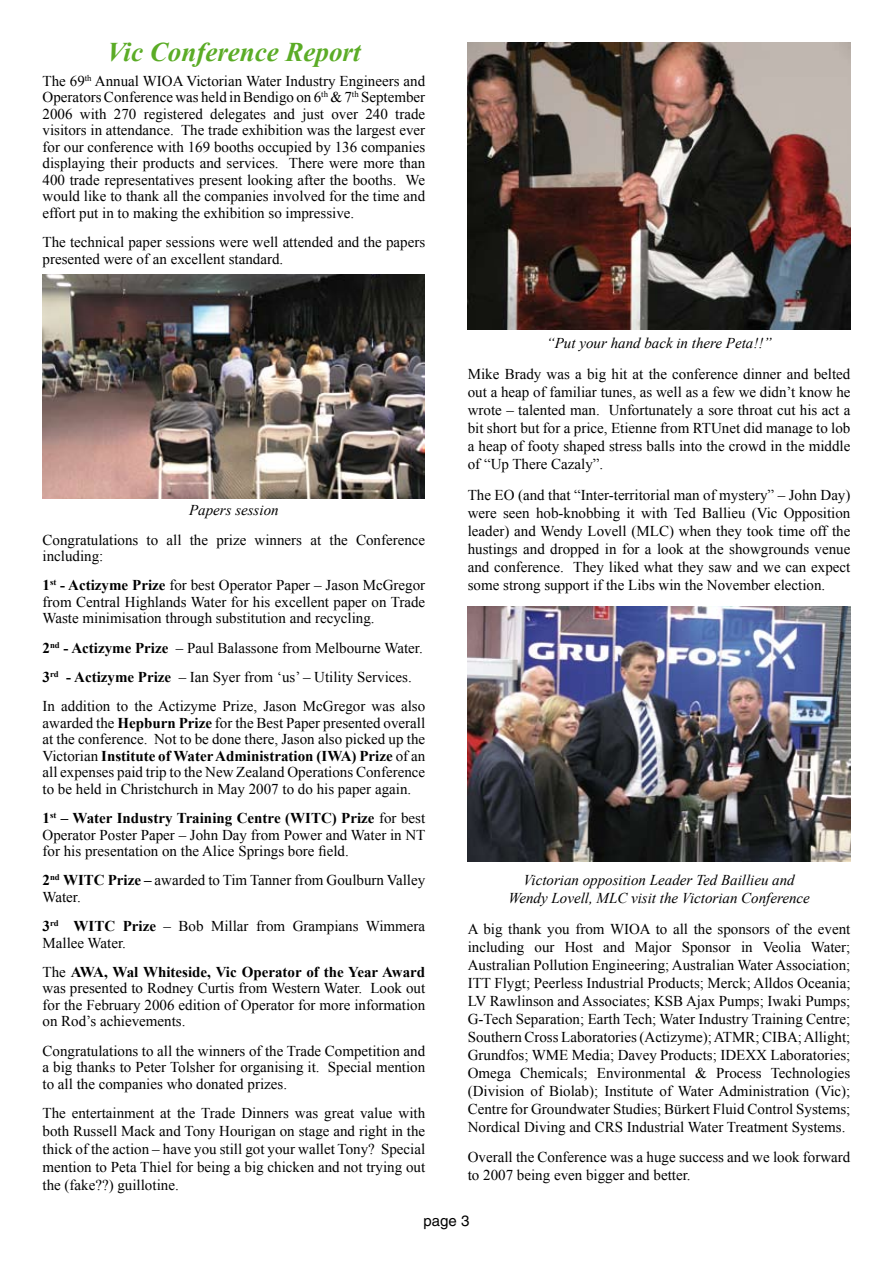
<style>
.page{position:relative;width:893px;height:1263px;background:#fff}
.page>*{position:absolute;margin:0;border:0;box-sizing:border-box;transform-origin:0 0}
.t1{font:italic 700 27px "Times New Roman";color:#5bac26}
.t2{font:15px/18px "Times New Roman";color:#000;text-align:justify}
.t3{font:italic 15px/18px "Times New Roman";color:#000;text-align:center}
.t4{font:15px "Helvetica";color:#000}
.s1{font-weight:700}
</style>
<div class="page">
<img style="left:43px;top:274px;width:382px;height:225px">
<img style="left:468px;top:43px;width:382px;height:287px">
<img style="left:468px;top:607px;width:382px;height:254px">
<h1 class="t1" style="left:107px;top:33px;width:255px">Vic Conference Report</h1>
<p class="t2" style="left:43px;top:72px;width:384px;line-height:16.5px">The 69<sup>th</sup> Annual WIOA Victorian Water Industry Engineers and Operators Conference was held in Bendigo on 6<sup>th</sup> &amp; 7<sup>th</sup> September 2006 with 270 registered delegates and just over 240 trade visitors in attendance. The trade exhibition was the largest ever for our conference with 169 booths occupied by 136 companies displaying their products and services. There were more than 400 trade representatives present looking after the booths. We would like to thank all the companies involved for the time and effort put in to making the exhibition so impressive.</p>
<p class="t2" style="left:43px;top:234px;width:384px;line-height:16.5px">The technical paper sessions were well attended and the papers presented were of an excellent standard.</p>
<p class="t3" style="left:189px;top:501px;width:91px">Papers session</p>
<p class="t2" style="left:43px;top:531px;width:384px;line-height:16.5px">Congratulations to all the prize winners at the Conference including:</p>
<p class="t2" style="left:43px;top:577px;width:384px;line-height:16.5px"><span class="s1">1</span><sup>st</sup> <span class="s1">- Actizyme Prize</span> for best Operator Paper – Jason McGregor from Central Highlands Water for his excellent paper on Trade Waste minimisation through substitution and recycling.</p>
<p class="t2" style="left:43px;top:633px;width:384px;line-height:29.2px;text-align:left"><span class="s1">2</span><sup>nd</sup> <span class="s1">- Actizyme Prize</span> – Paul Balassone from Melbourne Water.<br><span class="s1">3</span><sup>rd</sup> <span class="s1">- Actizyme Prize</span> – Ian Syer from ‘us’ – Utility Services.<br>In addition to the Actizyme Prize, Jason McGregor was also</p>
<p class="t2" style="left:43px;top:714px;width:384px;line-height:16.5px">awarded the <span class="s1">Hepburn Prize</span> for the Best Paper presented overall at the conference. Not to be done there, Jason also picked up the Victorian <span class="s1">Institute of Water Administration (IWA) Prize</span> of an all expenses paid trip to the New Zealand Operations Conference to be held in Christchurch in May 2007 to do his paper again.</p>
<p class="t2" style="left:43px;top:809px;width:384px;line-height:16.5px"><span class="s1">1</span><sup>st</sup> <span class="s1">– Water Industry Training Centre (WITC) Prize</span> for best Operator Poster Paper – John Day from Power and Water in NT for his presentation on the Alice Springs bore field.</p>
<p class="t2" style="left:43px;top:872px;width:384px;line-height:16.5px"><span class="s1">2</span><sup>nd</sup> <span class="s1">WITC Prize –</span> awarded to Tim Tanner from Goulburn Valley<br>Water.</p>
<p class="t2" style="left:43px;top:917px;width:384px;line-height:16.5px"><span class="s1">3</span><sup>rd</sup> <span class="s1">WITC Prize</span> – Bob Millar from Grampians Wimmera<br>Mallee Water.</p>
<p class="t2" style="left:43px;top:963px;width:384px;line-height:16.5px">The <span class="s1">AWA, Wal Whiteside, Vic Operator of the Year Award </span>was presented to Rodney Curtis from Western Water. Look out for the February 2006 edition of Operator for more information on Rod’s achievements.</p>
<p class="t2" style="left:43px;top:1042px;width:384px;line-height:16.5px">Congratulations to all the winners of the Trade Competition and a big thanks to Peter Tolsher for organising it. Special mention to all the companies who donated prizes.</p>
<p class="t2" style="left:43px;top:1103px;width:384px">The entertainment at the Trade Dinners was great value with both Russell Mack and Tony Hourigan on stage and right in the thick of the action – have you still got your wallet Tony? Special mention to Peta Thiel for being a big chicken and not trying out the (fake??) guillotine.</p>
<p class="t3" style="left:546px;top:334px;width:227px">“Put your hand back in there Peta!!”</p>
<p class="t2" style="left:468px;top:365px;width:384px">Mike Brady was a big hit at the conference dinner and belted out a heap of familiar tunes, as well as a few we didn’t know he wrote – talented man. Unfortunately a sore throat cut his act a bit short but for a price, Etienne from RTUnet did manage to lob a heap of footy shaped stress balls into the crowd in the middle of “Up There Cazaly”.</p>
<p class="t2" style="left:468px;top:486px;width:384px">The EO (and that “Inter-territorial man of mystery” – John Day) were seen hob-knobbing it with Ted Ballieu (Vic Opposition leader) and Wendy Lovell (MLC) when they took time off the hustings and dropped in for a look at the showgrounds venue and conference. They liked what they saw and we can expect some strong support if the Libs win the November election.</p>
<p class="t3" style="left:508px;top:870px;width:303px">Victorian opposition Leader Ted Baillieu and<br>Wendy Lovell, MLC visit the Victorian Conference</p>
<p class="t2" style="left:468px;top:919px;width:384px">A big thank you from WIOA to all the sponsors of the event including our Host and Major Sponsor in Veolia Water; Australian Pollution Engineering; Australian Water Association; ITT Flygt; Peerless Industrial Products; Merck; Alldos Oceania; LV Rawlinson and Associates; KSB Ajax Pumps; Iwaki Pumps; G-Tech Separation; Earth Tech; Water Industry Training Centre; Southern Cross Laboratories (Actizyme); ATMR; CIBA; Allight; Grundfos; WME Media; Davey Products; IDEXX Laboratories; Omega Chemicals; Environmental &amp; Process Technologies (Division of Biolab); Institute of Water Administration (Vic); Centre for Groundwater Studies; Bürkert Fluid Control Systems; Nordical Diving and CRS Industrial Water Treatment Systems.</p>
<p class="t2" style="left:468px;top:1148px;width:384px">Overall the Conference was a huge success and we look forward to 2007 being even bigger and better.</p>
<p class="t4" style="left:424px;top:1212px;width:47px">page 3</p>
</div>
